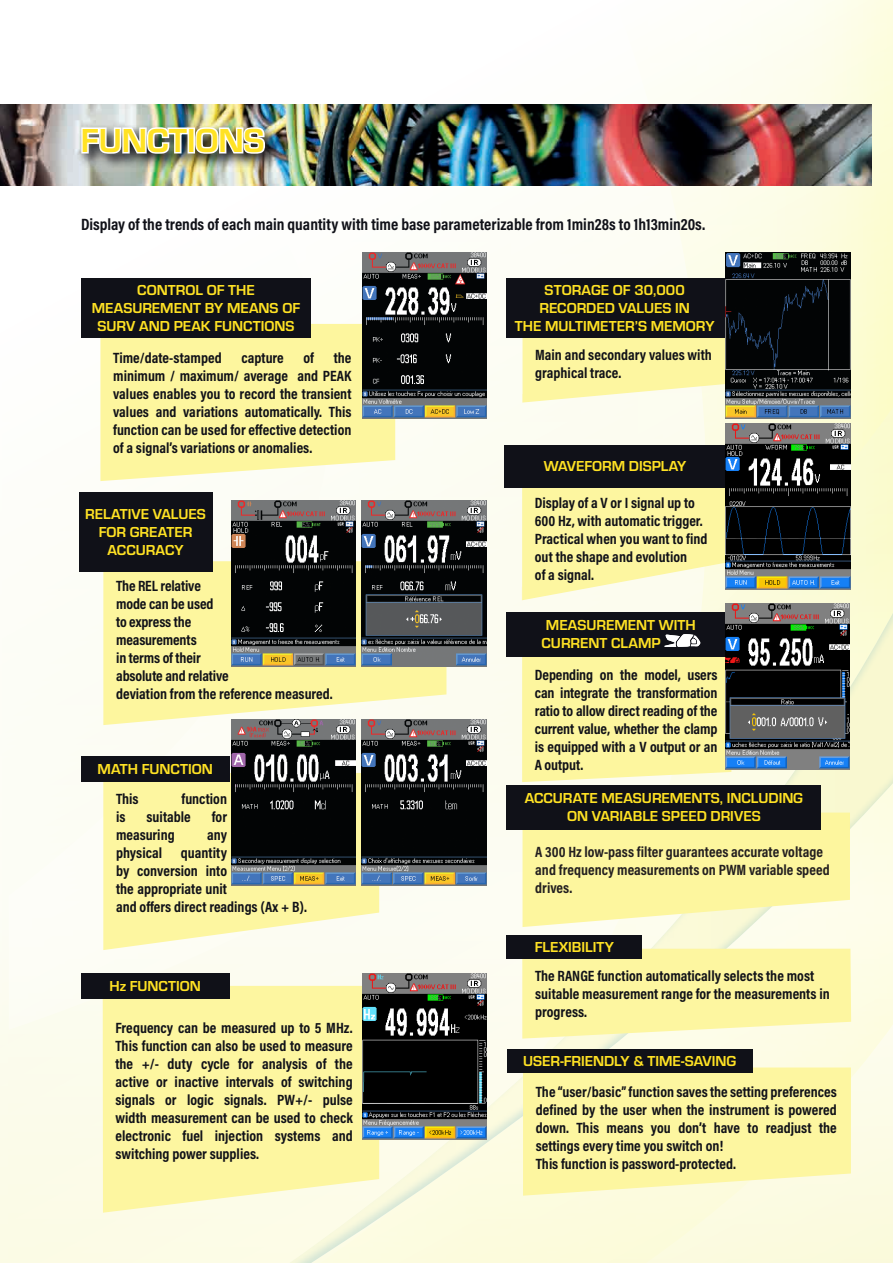
<style>
.page{position:relative;width:893px;height:1263px;background:#fff}
.page>*{position:absolute;margin:0;border:0;box-sizing:border-box;transform-origin:0 0}
.t1{font:700 34.5px "Eurostile";color:#ffe224}
.Texte_courant{font:700 16.5px "Acumin Pro Cond";color:#101118}
.Texte_encarts_jaunes{font:700 15px/18px "Acumin Pro Cond";color:#101118}
.Titres_encarts_bleus{font:700 15px/18px "Eurostile";color:#ffe224;text-align:center}
.Texte_encarts_jaunes-2{font:700 15px/18px "Acumin Pro Cond";color:#231f20}
</style>
<div class="page">
<svg style="left:721px;top:0;width:172px;height:63px"></svg>
<div style="left:1px;top:63px;width:892px;height:1200px;background:#0b7bbd;opacity:.54"></div>
<img style="left:0;top:105px;width:872px;height:81px">
<svg style="left:100px;top:324px;width:295px;height:157px;background:#fcf6a4"></svg>
<div style="left:81px;top:279px;width:230px;height:59px;background:#101118"></div>
<div style="left:506px;top:612px;width:230px;height:44px;background:#101118"></div>
<svg style="left:522px;top:634px;width:209px;height:148px;background:#dad48e"></svg>
<svg style="left:522px;top:812px;width:328px;height:115px;background:#faf4a6"></svg>
<div style="left:507px;top:785px;width:314px;height:44px;background:#101118"></div>
<svg style="left:523px;top:1067px;width:328px;height:129px;background:#fbf5a5"></svg>
<div style="left:507px;top:1048px;width:246px;height:24px;background:#101118"></div>
<svg style="left:103px;top:986px;width:276px;height:227px;background:#fcf6a5"></svg>
<div style="left:81px;top:973px;width:149px;height:26px;background:#101118"></div>
<svg style="left:522px;top:949px;width:329px;height:89px;background:#fcf6a6"></svg>
<div style="left:507px;top:935px;width:135px;height:24px;background:#101118"></div>
<svg style="left:103px;top:561px;width:343px;height:164px;background:#faf4a7"></svg>
<div style="left:79px;top:492px;width:133px;height:79px;background:#101118"></div>
<svg style="left:522px;top:338px;width:204px;height:64px;background:#fcf6ab"></svg>
<div style="left:506px;top:279px;width:244px;height:59px;background:#101118"></div>
<img style="left:362px;top:252px;width:124px;height:166px">
<img style="left:726px;top:252px;width:124px;height:166px">
<svg style="left:77px;top:124px;width:204px;height:46px"></svg>
<img style="left:80px;top:125px;width:187px;height:59px">
<img style="left:231px;top:500px;width:125px;height:166px">
<img style="left:362px;top:500px;width:124px;height:166px">
<svg style="left:103px;top:773px;width:276px;height:177px;fill:#fdf6a0"></svg>
<div style="left:81px;top:756px;width:149px;height:26px;background:#101118"></div>
<img style="left:231px;top:720px;width:125px;height:165px">
<img style="left:362px;top:720px;width:124px;height:165px">
<svg style="left:522px;top:487px;width:214px;height:113px;background:#faf4ab"></svg>
<div style="left:504px;top:445px;width:222px;height:42px;background:#101118"></div>
<img style="left:726px;top:424px;width:124px;height:166px">
<img style="left:726px;top:604px;width:124px;height:165px">
<img style="left:362px;top:973px;width:125px;height:166px">
<p class="t1" style="left:81px;top:116px;width:185px">FUNCTIONS</p>
<p class="Texte_courant" style="left:81px;top:213px;width:626px">Display of the trends of each main quantity with time base parameterizable from 1min28s to 1h13min20s.</p>
<p class="Titres_encarts_bleus" style="left:137px;top:280px;width:119px">CONTROL OF THE</p>
<p class="Titres_encarts_bleus" style="left:92px;top:298px;width:210px">MEASUREMENT BY MEANS OF<br>SURV AND PEAK FUNCTIONS</p>
<p class="Texte_encarts_jaunes" style="left:113px;top:348px;width:110px">Time/date-stamped</p>
<p class="Texte_encarts_jaunes" style="left:241px;top:348px;width:44px">capture</p>
<p class="Texte_encarts_jaunes" style="left:304px;top:348px;width:12px">of</p>
<p class="Texte_encarts_jaunes" style="left:113px;top:348px;width:240px;text-align:justify;text-indent:221px">the minimum / maximum/ average and PEAK values enables you to record the transient values and variations automatically. This function can be used for effective detection of a signal’s variations or anomalies.</p>
<p class="Titres_encarts_bleus" style="left:85px;top:503px;width:122px">RELATIVE VALUES<br>FOR GREATER<br>ACCURACY</p>
<p class="Texte_encarts_jaunes" style="left:116px;top:576px;width:218px">The REL relative<br>mode can be used<br>to express the<br>measurements<br>in terms of their<br>absolute and relative<br>deviation from the reference measured.</p>
<p class="Titres_encarts_bleus" style="left:98px;top:759px;width:117px">MATH FUNCTION</p>
<p class="Texte_encarts_jaunes" style="left:116px;top:789px;width:24px">This</p>
<p class="Texte_encarts_jaunes" style="left:182px;top:789px;width:47px">function</p>
<p class="Texte_encarts_jaunes" style="left:116px;top:807px;width:11px">is</p>
<p class="Texte_encarts_jaunes" style="left:146px;top:807px;width:46px">suitable</p>
<p class="Texte_encarts_jaunes" style="left:212px;top:807px;width:17px">for</p>
<p class="Texte_encarts_jaunes" style="left:116px;top:825px;width:60px">measuring</p>
<p class="Texte_encarts_jaunes" style="left:207px;top:825px;width:21px">any</p>
<p class="Texte_encarts_jaunes" style="left:116px;top:843px;width:48px">physical</p>
<p class="Texte_encarts_jaunes" style="left:116px;top:843px;width:193px;text-indent:65px">quantity<br>by conversion into<br>the appropriate unit<br>and offers direct readings (Ax + B).</p>
<p class="Titres_encarts_bleus" style="left:545px;top:280px;width:142px">STORAGE OF 30,000</p>
<p class="Titres_encarts_bleus" style="left:540px;top:298px;width:152px">RECORDED VALUES IN</p>
<p class="Titres_encarts_bleus" style="left:515px;top:316px;width:201px">THE MULTIMETER’S MEMORY</p>
<p class="Texte_encarts_jaunes" style="left:535px;top:345px;width:178px">Main and secondary values with graphical trace.</p>
<p class="Titres_encarts_bleus" style="left:544px;top:456px;width:144px">WAVEFORM DISPLAY</p>
<p class="Texte_encarts_jaunes" style="left:535px;top:493px;width:174px">Display of a V or I signal up to<br>600 Hz, with automatic trigger.<br>Practical when you want to find out the shape and evolution<br>of a signal.</p>
<p class="Titres_encarts_bleus" style="left:546px;top:615px;width:151px">MEASUREMENT WITH</p>
<p class="Titres_encarts_bleus" style="left:542px;top:633px;width:121px">CURRENT CLAMP</p>
<p class="Texte_encarts_jaunes" style="left:535px;top:665px;width:184px;text-align:justify">Depending on the model, users can integrate the transformation ratio to allow direct reading of the current value, whether the clamp is equipped with a V output or an A output.</p>
<p class="Titres_encarts_bleus" style="left:525px;top:788px;width:280px">ACCURATE MEASUREMENTS, INCLUDING<br>ON VARIABLE SPEED DRIVES</p>
<p class="Texte_encarts_jaunes-2" style="left:535px;top:843px;width:296px">A 300 Hz low-pass filter guarantees accurate voltage and frequency measurements on PWM variable speed drives.</p>
<p class="Titres_encarts_bleus" style="left:535px;top:937px;width:81px">FLEXIBILITY</p>
<p class="Titres_encarts_bleus" style="left:109px;top:976px;width:93px">Hz FUNCTION</p>
<p class="Texte_encarts_jaunes" style="left:535px;top:966px;width:296px">The RANGE function automatically selects the most suitable measurement range for the measurements in progress.</p>
<p class="Texte_encarts_jaunes" style="left:115px;top:1018px;width:239px;text-align:justify">Frequency can be measured up to 5 MHz.<br>This function can also be used to measure the +/- duty cycle for analysis of the active or inactive intervals of switching signals or logic signals. PW+/- pulse width measurement can be used to check electronic fuel injection systems and switching power supplies.</p>
<p class="Titres_encarts_bleus" style="left:523px;top:1050px;width:214px">USER-FRIENDLY &amp; TIME-SAVING</p>
<p class="Texte_encarts_jaunes" style="left:536px;top:1083px;width:303px;text-align:justify">The “user/basic” function saves the setting preferences defined by the user when the instrument is powered down. This means you don’t have to readjust the settings every time you switch on!</p>
<p class="Texte_encarts_jaunes" style="left:536px;top:1155px;width:202px">This function is password-protected.</p>
</div>
